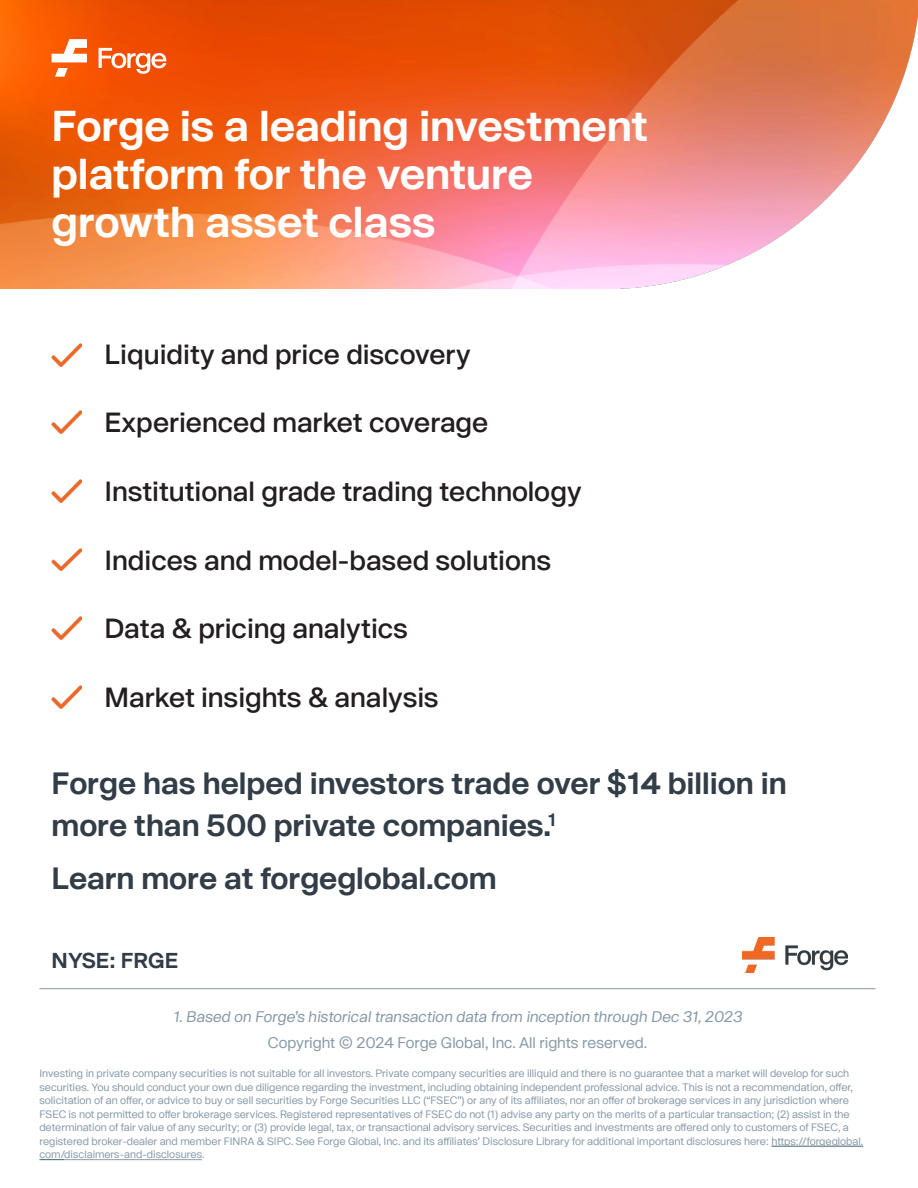
<style>
.page{position:relative;width:918px;height:1188px;background:#fff}
.page>*{position:absolute;margin:0;border:0;box-sizing:border-box;transform-origin:0 0}
.t1{font:600 42px/48px "New Grotesk";color:#fff}
.t2{font:600 30px/42px "New Grotesk";letter-spacing:-.005em;color:#323d47}
.t3{font:500 27px "New Grotesk";color:#231f20}
.t4{font:600 21px "New Grotesk";color:#313c46}
.t5{font:italic 15px/26.1px "New Grotesk";color:#879aa9;text-align:center}
.t6{font:10.5px/13.5px "New Grotesk";color:#889aa9}
.s1{font-style:normal}
</style>
<div class="page">
<hr style="left:771px;top:1146px;width:92px;height:1px;background:#386573">
<svg style="left:39px;top:1159px;width:25px;height:1px"></svg>
<hr style="left:64px;top:1159px;width:138px;height:1px;background:#889aa9">
<img style="left:0;top:0;width:918px;height:288px">
<img style="left:52px;top:344px;width:29px;height:22px">
<img style="left:52px;top:411px;width:29px;height:22px">
<img style="left:52px;top:480px;width:29px;height:22px">
<img style="left:52px;top:548px;width:29px;height:23px">
<img style="left:52px;top:617px;width:29px;height:22px">
<img style="left:52px;top:686px;width:29px;height:22px">
<svg style="left:52px;top:39px;width:35px;height:23px"></svg>
<svg style="left:55px;top:68px;width:13px;height:9px"></svg>
<svg style="left:99px;top:48px;width:67px;height:26px"></svg>
<hr style="left:39px;top:988px;width:837px;height:1px;background:#8898a8">
<img style="left:743px;top:938px;width:105px;height:34px">
<p class="t1" style="left:52px;top:101px;width:598px">Forge is a leading investment platform for the venture growth asset class</p>
<p class="t3" style="left:105px;top:338px;width:368px">Liquidity and price discovery</p>
<p class="t3" style="left:105px;top:406px;width:385px">Experienced market coverage</p>
<p class="t3" style="left:105px;top:475px;width:479px">Institutional grade trading technology</p>
<p class="t3" style="left:105px;top:544px;width:448px">Indices and model-based solutions</p>
<p class="t3" style="left:105px;top:612px;width:305px">Data &amp; pricing analytics</p>
<p class="t3" style="left:105px;top:681px;width:336px">Market insights &amp; analysis</p>
<p class="t2" style="left:52px;top:761px;width:737px">Forge has helped investors trade over $14 billion in more than 500 private companies.<sup>1</sup></p>
<p class="t2" style="left:52px;top:856px;width:447px">Learn more at forgeglobal.com</p>
<p class="t4" style="left:52px;top:948px;width:128px">NYSE: FRGE</p>
<p class="t5" style="left:173px;top:1003px;width:570px">1. Based on Forge’s historical transaction data from inception through Dec 31, 2023<br><span class="s1">Copyright © 2024 Forge Global, Inc. All rights reserved.</span></p>
<p class="t6" style="left:39px;top:1067px;width:825px">Investing in private company securities is not suitable for all investors. Private company securities are illiquid and there is no guarantee that a market will develop for such securities. You should conduct your own due diligence regarding the investment, including obtaining independent professional advice. This is not a recommendation, offer, solicitation of an offer, or advice to buy or sell securities by Forge Securities LLC (“FSEC”) or any of its affiliates, nor an offer of brokerage services in any jurisdiction where FSEC is not permitted to offer brokerage services. Registered representatives of FSEC do not (1) advise any party on the merits of a particular transaction; (2) assist in the determination of fair value of any security; or (3) provide legal, tax, or transactional advisory services. Securities and investments are offered only to customers of FSEC, a registered broker-dealer and member FINRA &amp; SIPC. See Forge Global, Inc. and its affiliates’ Disclosure Library for additional important disclosures here: https://forgeglobal. com/disclaimers-and-disclosures.</p>
</div>
